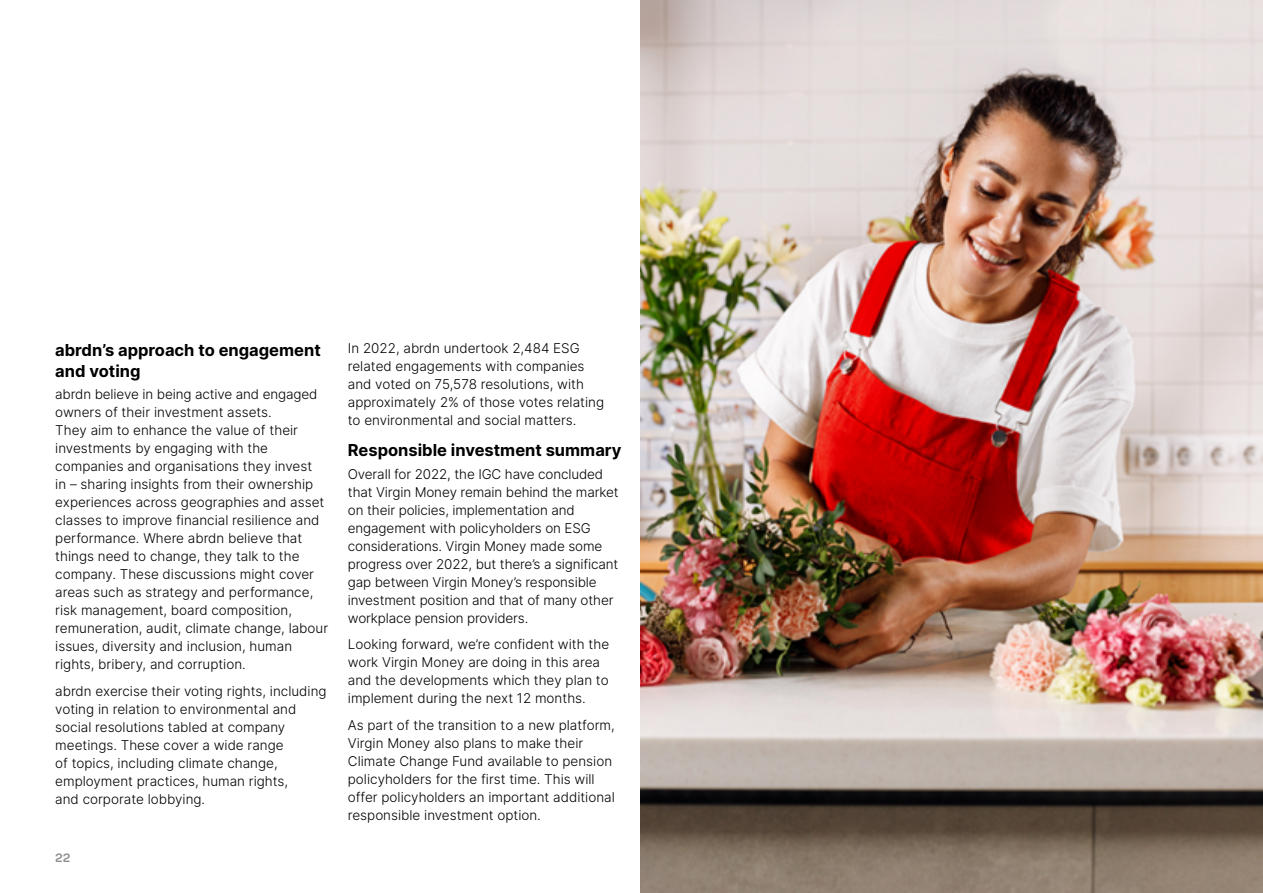
<style>
.page{position:relative;width:1263px;height:893px;background:#fff}
.page>*{position:absolute;margin:0;border:0;box-sizing:border-box;transform-origin:0 0}
.t1{font:700 16.5px/21px "Inter";color:#000}
.t2{font:13.5px/18px "Inter Light BETA";color:#000}
.t3{font:700 12px "Virgin Money Sans";color:#8c8c8c}
</style>
<div class="page">
<img style="left:640px;top:0;width:623px;height:893px">
<p class="t1" style="left:55px;top:339px;width:267px">abrdn’s approach to engagement and voting</p>
<p class="t2" style="left:55px;top:385px;width:274px">abrdn believe in being active and engaged owners of their investment assets.<br>They aim to enhance the value of their investments by engaging with the companies and organisations they invest<br>in – sharing insights from their ownership experiences across geographies and asset classes to improve financial resilience and performance. Where abrdn believe that things need to change, they talk to the company. These discussions might cover areas such as strategy and performance, risk management, board composition, remuneration, audit, climate change, labour issues, diversity and inclusion, human rights, bribery, and corruption.</p>
<p class="t2" style="left:55px;top:682px;width:273px">abrdn exercise their voting rights, including voting in relation to environmental and social resolutions tabled at company meetings. These cover a wide range<br>of topics, including climate change, employment practices, human rights,<br>and corporate lobbying.</p>
<p class="t3" style="left:55px;top:850px;width:17px">22</p>
<p class="t2" style="left:348px;top:339px;width:258px">In 2022, abrdn undertook 2,484 ESG related engagements with companies and voted on 75,578 resolutions, with approximately 2% of those votes relating to environmental and social matters.</p>
<p class="t1" style="left:348px;top:439px;width:275px">Responsible investment summary</p>
<p class="t2" style="left:348px;top:464px;width:272px">Overall for 2022, the IGC have concluded that Virgin Money remain behind the market on their policies, implementation and engagement with policyholders on ESG considerations. Virgin Money made some progress over 2022, but there’s a significant gap between Virgin Money’s responsible investment position and that of many other workplace pension providers.</p>
<p class="t2" style="left:348px;top:635px;width:263px">Looking forward, we’re confident with the work Virgin Money are doing in this area and the developments which they plan to implement during the next 12 months.</p>
<p class="t2" style="left:348px;top:715px;width:268px">As part of the transition to a new platform, Virgin Money also plans to make their Climate Change Fund available to pension policyholders for the first time. This will offer policyholders an important additional responsible investment option.</p>
</div>
